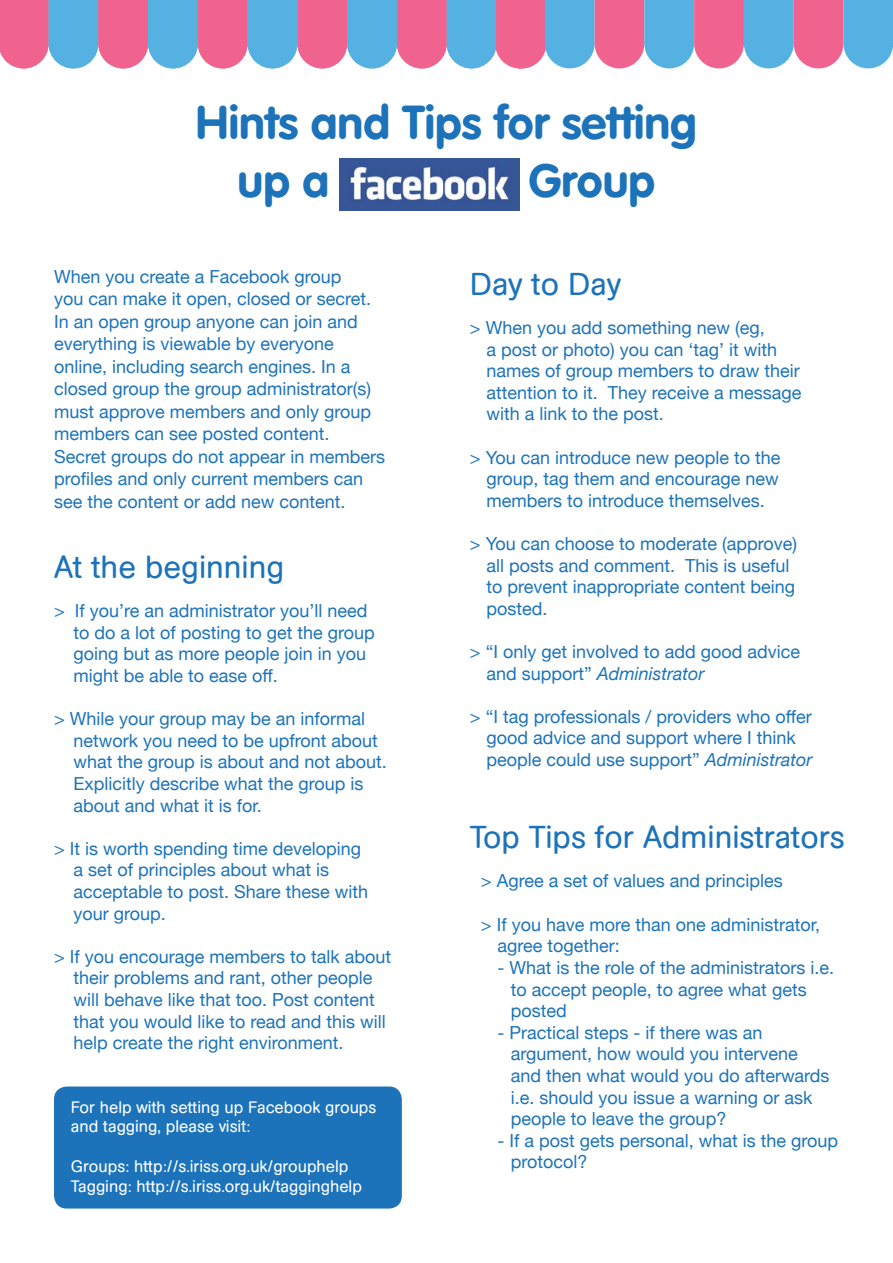
<style>
.page{position:relative;width:893px;height:1263px;background:#fff}
.page>*{position:absolute;margin:0;border:0;box-sizing:border-box;transform-origin:0 0}
.t1{font:46.5px/58.5px "VAG Rounded Bold";color:#1d73ba}
.t2{font:31.5px "AG Book Rounded";color:#1d73ba}
.t3{font:18px/21.6px "Helvetica Neue";color:#1d73ba}
.t4{font:16.5px/19.8px "AG Book Rounded";color:#fff}
.s1{font-style:italic}
</style>
<div class="page">
<svg style="left:0;top:0;width:893px;height:68px"></svg>
<img style="left:340px;top:158px;width:179px;height:53px">
<div style="left:54px;top:1086px;width:348px;height:122px;background:#1d73ba;border-radius:13px"></div>
<p class="t1" style="left:238px;top:93px;width:461px;text-indent:-42px">Hints and Tips for setting up a</p>
<p class="t1" style="left:529px;top:151px;width:128px">Group</p>
<p class="t3" style="left:54px;top:266px;width:333px;line-height:22.5px">When you create a Facebook group<br>you can make it open, closed or secret.<br>In an open group anyone can join and everything is viewable by everyone online, including search engines. In a closed group the group administrator(s) must approve members and only group members can see posted content.<br>Secret groups do not appear in members profiles and only current members can see the content or add new content.</p>
<p class="t2" style="left:54px;top:549px;width:232px">At the beginning</p>
<p class="t3" style="left:74px;top:601px;width:303px;text-indent:-20px">&gt; If you’re an administrator you’ll need to do a lot of posting to get the group going but as more people join in you might be able to ease off.</p>
<p class="t3" style="left:74px;top:709px;width:315px;text-indent:-19px">&gt; While your group may be an informal network you need to be upfront about what the group is about and not about.<br>Explicitly describe what the group is about and what it is for.</p>
<p class="t3" style="left:74px;top:838px;width:296px;text-indent:-19px">&gt; It is worth spending time developing a set of principles about what is acceptable to post. Share these with your group.</p>
<p class="t3" style="left:74px;top:946px;width:319px;text-indent:-19px">&gt; If you encourage members to talk about their problems and rant, other people will behave like that too. Post content that you would like to read and this will help create the right environment.</p>
<p class="t4" style="left:71px;top:1097px;width:307px">For help with setting up Facebook groups and tagging, please visit:</p>
<p class="t4" style="left:71px;top:1156px;width:279px">Groups: http://s.iriss.org.uk/grouphelp</p>
<p class="t4" style="left:71px;top:1176px;width:293px">Tagging: http://s.iriss.org.uk/tagginghelp</p>
<p class="t2" style="left:470px;top:266px;width:152px">Day to Day</p>
<p class="t3" style="left:486px;top:318px;width:317px;text-indent:-17px">&gt; When you add something new (eg,<br>a post or photo) you can ‘tag’ it with names of group members to draw their attention to it. They receive a message with a link to the post.</p>
<p class="t3" style="left:486px;top:447px;width:296px;text-align:justify;text-indent:-17px">&gt; You can introduce new people to the group, tag them and encourage new members to introduce themselves.</p>
<p class="t3" style="left:486px;top:534px;width:312px;text-indent:-17px">&gt; You can choose to moderate (approve) all posts and comment. This is useful to prevent inappropriate content being posted.</p>
<p class="t3" style="left:486px;top:642px;width:315px;text-indent:-17px">&gt; “I only get involved to add good advice and support” <span class="s1">Administrator</span></p>
<p class="t3" style="left:486px;top:707px;width:328px;text-indent:-17px">&gt; “I tag professionals / providers who offer good advice and support where I think people could use support” <span class="s1">Administrator</span></p>
<p class="t2" style="left:470px;top:819px;width:377px">Top Tips for Administrators</p>
<p class="t3" style="left:481px;top:871px;width:303px">&gt; Agree a set of values and principles</p>
<p class="t3" style="left:497px;top:914px;width:324px;text-indent:-17px">&gt; If you have more than one administrator, agree together:</p>
<p class="t3" style="left:511px;top:958px;width:325px;text-indent:-14px">- What is the role of the administrators i.e. to accept people, to agree what gets posted</p>
<p class="t3" style="left:511px;top:1022px;width:320px;text-indent:-14px">- Practical steps - if there was an argument, how would you intervene and then what would you do afterwards i.e. should you issue a warning or ask people to leave the group?</p>
<p class="t3" style="left:511px;top:1130px;width:329px;text-indent:-14px">- If a post gets personal, what is the group protocol?</p>
</div>
